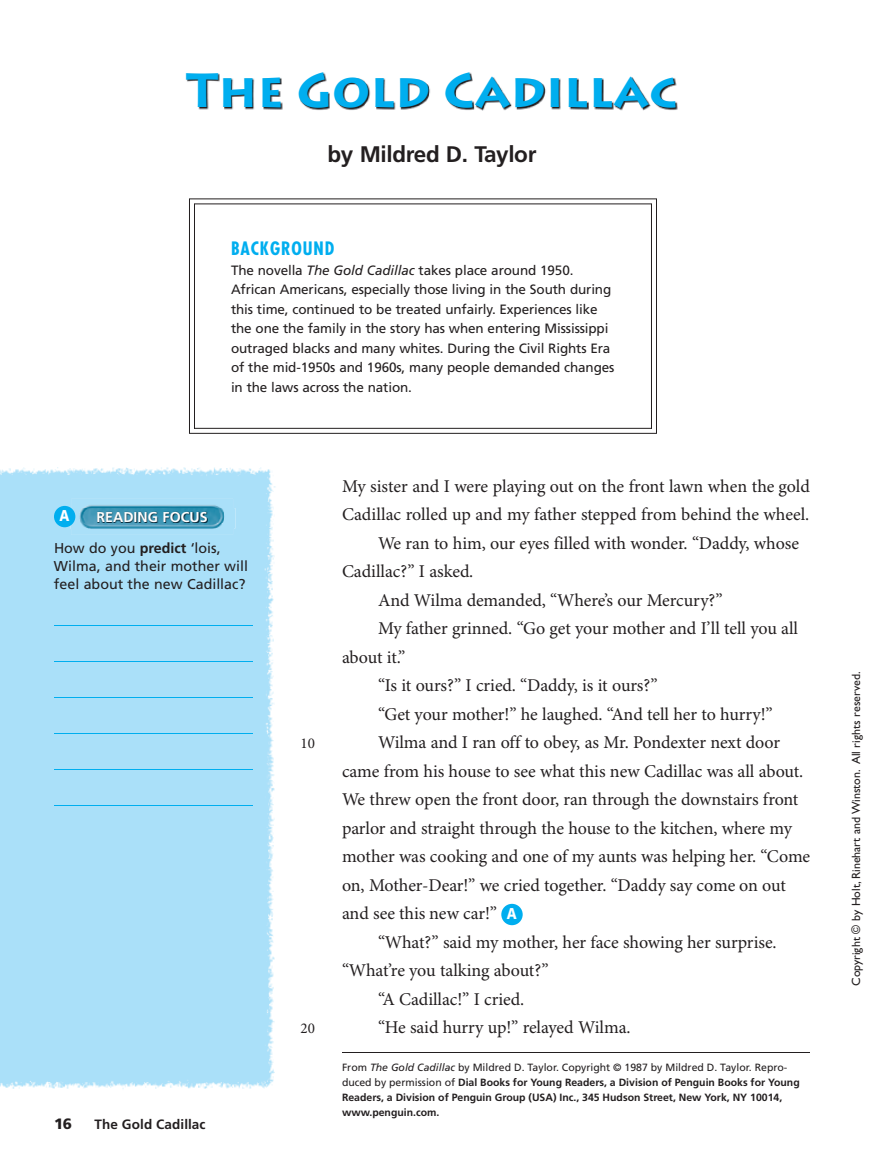
<style>
.page{position:relative;width:891px;height:1175px;background:#fff}
.page>*{position:absolute;margin:0;border:0;box-sizing:border-box;transform-origin:0 0}
.t1{font:700 48px "Lithos Pro";color:#00aeef}
.t2{font:700 22.5px "Frutiger LT Std";letter-spacing:-.015em;color:#231f20}
.t3{font:18px "Minion Pro";letter-spacing:-.005em;color:#231f20}
.t4{font:700 condensed 18px "Futura Std";letter-spacing:.05em;color:#00aeef}
.t5{font:900 15.6px "Frutiger LT Std";color:#fff;scale:.82 1}
.t6{font:15px "Minion Pro";color:#231f20}
.t7{font:900 15px "Frutiger LT Std";color:#231f20}
.t8{font:14.25px/18px "Frutiger LT Std";color:#231f20}
.t9{font:700 14.25px "Frutiger LT Std";color:#fff}
.t10{font:13.5px/19.5px "Frutiger LT Std";letter-spacing:-.01em;color:#231f20}
.t11{font:700 13.5px "Frutiger LT Std";letter-spacing:.01em;color:#231f20}
.t12{font:12px "Gill Sans Std";color:#231f20}
.t13{font:700 10.5px/15px "Frutiger LT Std";color:#231f20}
.s1{font-style:italic}
.s2{font-weight:700}
.s3{font-family:"Frutiger LT Std";font-weight:900;font-size:15.6px;color:#fff}
.s4{font-weight:400}
.s5{font-weight:400;font-style:italic}
</style>
<div class="page">
<div style="left:0;top:882px;width:275px;height:207px;background:#aae0f9"></div>
<div style="left:0;top:467px;width:276px;height:273px;background:#aae0f9"></div>
<div style="left:0;top:740px;width:275px;height:142px;background:#aae0f9"></div>
<div style="left:501px;top:903px;width:22px;height:22px;background:#00aeef;border-radius:50%"></div>
<img style="left:71px;top:499px;width:162px;height:36px">
<img style="left:71px;top:508px;width:162px;height:20px">
<div style="left:54px;top:506px;width:21px;height:21px;background:#00aeef;border-radius:50%"></div>
<img style="left:186px;top:72px;width:492px;height:39px">
<svg style="left:189px;top:198px;width:468px;height:236px"></svg>
<svg style="left:194px;top:203px;width:458px;height:226px"></svg>
<hr style="left:54px;top:625px;width:198px;height:1px;background:#00aeef">
<hr style="left:54px;top:661px;width:198px;height:1px;background:#00aeef">
<hr style="left:54px;top:697px;width:198px;height:1px;background:#00aeef">
<hr style="left:54px;top:733px;width:198px;height:1px;background:#00aeef">
<hr style="left:54px;top:769px;width:198px;height:1px;background:#00aeef">
<hr style="left:54px;top:805px;width:198px;height:1px;background:#00aeef">
<hr style="left:342px;top:1052px;width:468px;height:1px;background:#231f20">
<p class="t1" style="left:187px;top:62px;width:492px">The Gold Cadillac</p>
<p class="t2" style="left:328px;top:145px;width:210px">by Mildred D. Taylor</p>
<p class="t4" style="left:231px;top:240px;width:105px">BACKGROUND</p>
<p class="t10" style="left:231px;top:261px;width:385px">The novella <span class="s1">The Gold Cadillac</span> takes place around 1950.<br>African Americans, especially those living in the South during this time, continued to be treated unfairly. Experiences like the one the family in the story has when entering Mississippi outraged blacks and many whites. During the Civil Rights Era of the mid-1950s and 1960s, many people demanded changes in the laws across the nation.</p>
<p class="t5" style="left:60px;top:509px;width:14px">A</p>
<p class="t9" style="left:96px;top:511px;width:113px">READING FOCUS</p>
<p class="t8" style="left:54px;top:540px;width:196px">How do you <span class="s2">predict</span> ‘lois,<br>Wilma, and their mother will feel about the new Cadillac?</p>
<p class="t7" style="left:54px;top:1118px;width:19px">16</p>
<p class="t11" style="left:94px;top:1119px;width:113px">The Gold Cadillac</p>
<p class="t6" style="left:301px;top:737px;width:16px">10</p>
<p class="t6" style="left:301px;top:1022px;width:16px">20</p>
<p class="t3" style="left:342px;top:478px;width:470px">My sister and I were playing out on the front lawn when the gold</p>
<p class="t3" style="left:342px;top:507px;width:469px">Cadillac rolled up and my father stepped from behind the wheel.</p>
<p class="t3" style="left:378px;top:535px;width:423px">We ran to him, our eyes filled with wonder. “Daddy, whose</p>
<p class="t3" style="left:342px;top:564px;width:133px">Cadillac?” I asked.</p>
<p class="t3" style="left:378px;top:592px;width:346px">And Wilma demanded, “Where’s our Mercury?”</p>
<p class="t3" style="left:378px;top:621px;width:422px">My father grinned. “Go get your mother and I’ll tell you all</p>
<p class="t3" style="left:342px;top:649px;width:65px">about it.”</p>
<p class="t3" style="left:378px;top:678px;width:281px">“Is it ours?” I cried. “Daddy, is it ours?”</p>
<p class="t3" style="left:378px;top:706px;width:396px">“Get your mother!” he laughed. “And tell her to hurry!”</p>
<p class="t3" style="left:378px;top:735px;width:404px">Wilma and I ran off to obey, as Mr. Pondexter next door</p>
<p class="t3" style="left:342px;top:763px;width:463px">came from his house to see what this new Cadillac was all about.</p>
<p class="t3" style="left:342px;top:792px;width:458px">We threw open the front door, ran through the downstairs front</p>
<p class="t3" style="left:342px;top:820px;width:452px">parlor and straight through the house to the kitchen, where my</p>
<p class="t3" style="left:342px;top:849px;width:470px">mother was cooking and one of my aunts was helping her. “Come</p>
<p class="t3" style="left:342px;top:877px;width:445px">on, Mother-Dear!” we cried together. “Daddy say come on out</p>
<p class="t3" style="left:342px;top:906px;width:176px">and see this new car!” <span class="s3">A</span></p>
<p class="t3" style="left:378px;top:934px;width:400px">“What?” said my mother, her face showing her surprise.</p>
<p class="t3" style="left:342px;top:963px;width:208px">“What’re you talking about?”</p>
<p class="t3" style="left:378px;top:991px;width:148px">“A Cadillac!” I cried.</p>
<p class="t3" style="left:378px;top:1020px;width:254px">“He said hurry up!” relayed Wilma.</p>
<p class="t13" style="left:342px;top:1060px;width:459px"><span class="s4">From</span> <span class="s5">The Gold Cadillac</span> <span class="s4">by Mildred D. Taylor. Copyright © 1987 by Mildred D. Taylor. Repro&shy;duced by permission of</span> Dial Books for Young Readers, a Division of Penguin Books for Young Readers, a Division of Penguin Group (USA) Inc., 345 Hudson Street, New York, NY 10014, www.penguin.com.</p>
<p class="t12" style="left:852px;top:985px;width:316px;rotate:-90deg">Copyright © by Holt, Rinehart and Winston. All rights reserved.</p>
</div>
